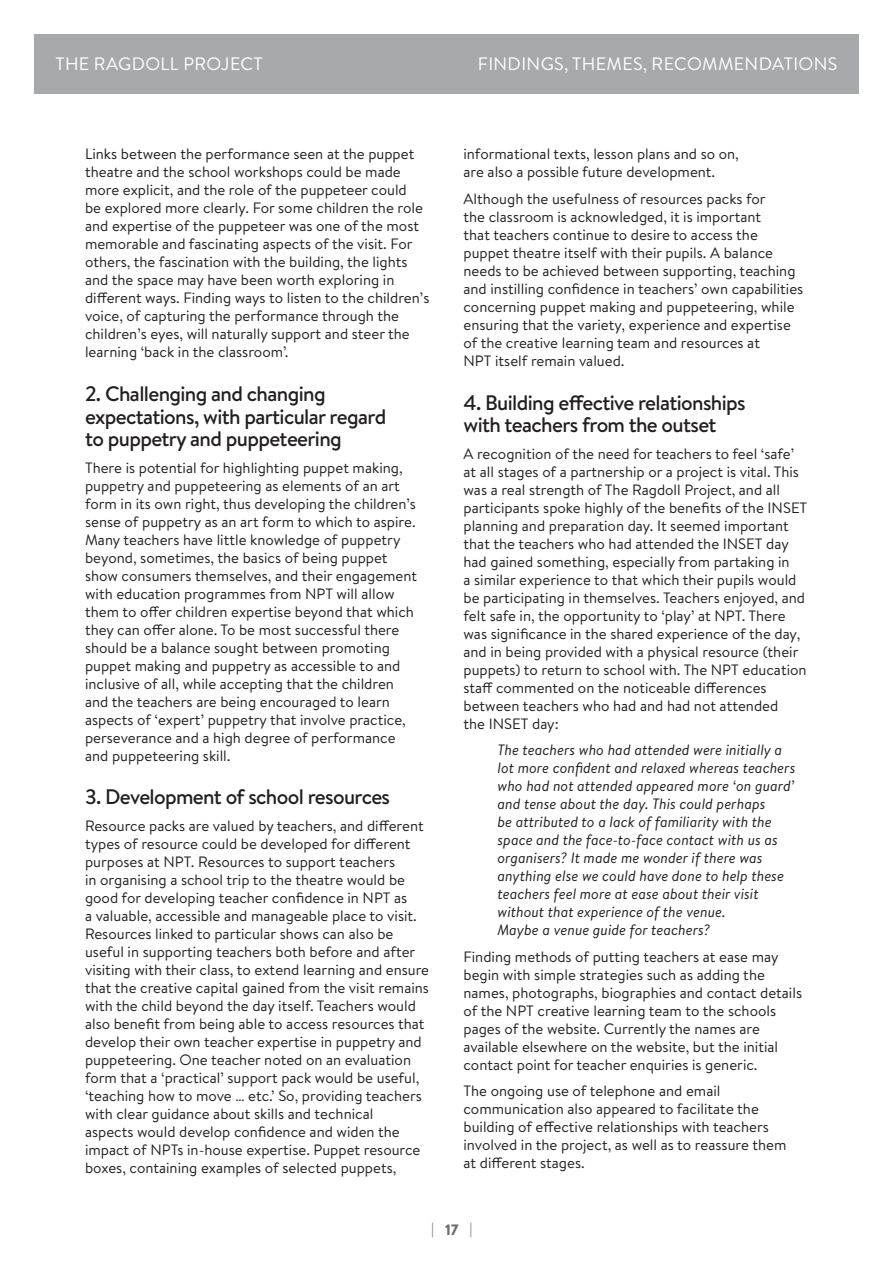
<style>
.page{position:relative;width:893px;height:1263px;background:#fff}
.page>*{position:absolute;margin:0;border:0;box-sizing:border-box;transform-origin:0 0}
.B_heading_sub{font:500 21px/22.5px "Brandon Text";letter-spacing:-.03em;color:#231f20}
.t1{font:18px "Brandon Text";letter-spacing:.02em;color:#fff}
.main_text{font:15px/18px "Brandon Text";color:#231f20}
.DM_disp_matter_1st_l{font:italic 15px/18px "Brandon Text";color:#231f20}
.t2{font:15px "Brandon Text";color:#6c6d70}
.s1{font-weight:900}
</style>
<div class="page">
<div style="left:34px;top:34px;width:825px;height:60px;background:#a8a9ad"></div>
<p class="t1" style="left:55px;top:51px;width:209px">THE RAGDOLL PROJECT</p>
<p class="t1" style="left:478px;top:51px;width:361px">FINDINGS, THEMES, RECOMMENDATIONS</p>
<p class="main_text" style="left:85px;top:145px;width:346px">Links between the performance seen at the puppet theatre and the school workshops could be made more explicit, and the role of the puppeteer could<br>be explored more clearly. For some children the role and expertise of the puppeteer was one of the most memorable and fascinating aspects of the visit. For others, the fascination with the building, the lights and the space may have been worth exploring in different ways. Finding ways to listen to the children’s voice, of capturing the performance through the children’s eyes, will naturally support and steer the learning ‘back in the classroom’.</p>
<p class="B_heading_sub" style="left:85px;top:382px;width:303px">2. Challenging and changing expectations, with particular regard to puppetry and puppeteering</p>
<p class="main_text" style="left:85px;top:458px;width:334px">There is potential for highlighting puppet making, puppetry and puppeteering as elements of an art form in its own right, thus developing the children’s sense of puppetry as an art form to which to aspire.<br>Many teachers have little knowledge of puppetry beyond, sometimes, the basics of being puppet show consumers themselves, and their engagement with education programmes from NPT will allow them to offer children expertise beyond that which they can offer alone. To be most successful there should be a balance sought between promoting puppet making and puppetry as accessible to and inclusive of all, while accepting that the children and the teachers are being encouraged to learn aspects of ‘expert’ puppetry that involve practice, perseverance and a high degree of performance and puppeteering skill.</p>
<p class="B_heading_sub" style="left:85px;top:785px;width:307px">3. Development of school resources</p>
<p class="main_text" style="left:85px;top:816px;width:346px">Resource packs are valued by teachers, and different types of resource could be developed for different purposes at NPT. Resources to support teachers<br>in organising a school trip to the theatre would be good for developing teacher confidence in NPT as<br>a valuable, accessible and manageable place to visit.<br>Resources linked to particular shows can also be useful in supporting teachers both before and after visiting with their class, to extend learning and ensure that the creative capital gained from the visit remains with the child beyond the day itself. Teachers would also benefit from being able to access resources that develop their own teacher expertise in puppetry and puppeteering. One teacher noted on an evaluation form that a ‘practical’ support pack would be useful, ‘teaching how to move … etc.’ So, providing teachers with clear guidance about skills and technical<br>aspects would develop confidence and widen the impact of NPTs in-house expertise. Puppet resource boxes, containing examples of selected puppets,</p>
<p class="main_text" style="left:463px;top:145px;width:277px">informational texts, lesson plans and so on, are also a possible future development.</p>
<p class="main_text" style="left:463px;top:189px;width:341px">Although the usefulness of resources packs for<br>the classroom is acknowledged, it is important<br>that teachers continue to desire to access the puppet theatre itself with their pupils. A balance needs to be achieved between supporting, teaching and instilling confidence in teachers’ own capabilities concerning puppet making and puppeteering, while ensuring that the variety, experience and expertise of the creative learning team and resources at<br>NPT itself remain valued.</p>
<p class="B_heading_sub" style="left:463px;top:391px;width:284px">4. Building effective relationships with teachers from the outset</p>
<p class="main_text" style="left:463px;top:444px;width:345px">A recognition of the need for teachers to feel ‘safe’ at all stages of a partnership or a project is vital. This was a real strength of The Ragdoll Project, and all participants spoke highly of the benefits of the INSET planning and preparation day. It seemed important that the teachers who had attended the INSET day had gained something, especially from partaking in<br>a similar experience to that which their pupils would be participating in themselves. Teachers enjoyed, and felt safe in, the opportunity to ‘play’ at NPT. There was significance in the shared experience of the day, and in being provided with a physical resource (their puppets) to return to school with. The NPT education staff commented on the noticeable differences between teachers who had and had not attended<br>the INSET day:</p>
<p class="DM_disp_matter_1st_l" style="left:497px;top:740px;width:299px">The teachers who had attended were initially a lot more confident and relaxed whereas teachers who had not attended appeared more ‘on guard’ and tense about the day. This could perhaps<br>be attributed to a lack of familiarity with the space and the face-to-face contact with us as organisers? It made me wonder if there was anything else we could have done to help these teachers feel more at ease about their visit without that experience of the venue.<br>Maybe a venue guide for teachers?</p>
<p class="main_text" style="left:463px;top:947px;width:340px">Finding methods of putting teachers at ease may begin with simple strategies such as adding the names, photographs, biographies and contact details of the NPT creative learning team to the schools pages of the website. Currently the names are available elsewhere on the website, but the initial contact point for teacher enquiries is generic.</p>
<p class="main_text" style="left:463px;top:1081px;width:324px">The ongoing use of telephone and email communication also appeared to facilitate the building of effective relationships with teachers involved in the project, as well as to reassure them at different stages.</p>
<p class="t2" style="left:431px;top:1220px;width:43px">| <span class="s1">17</span> |</p>
</div>
